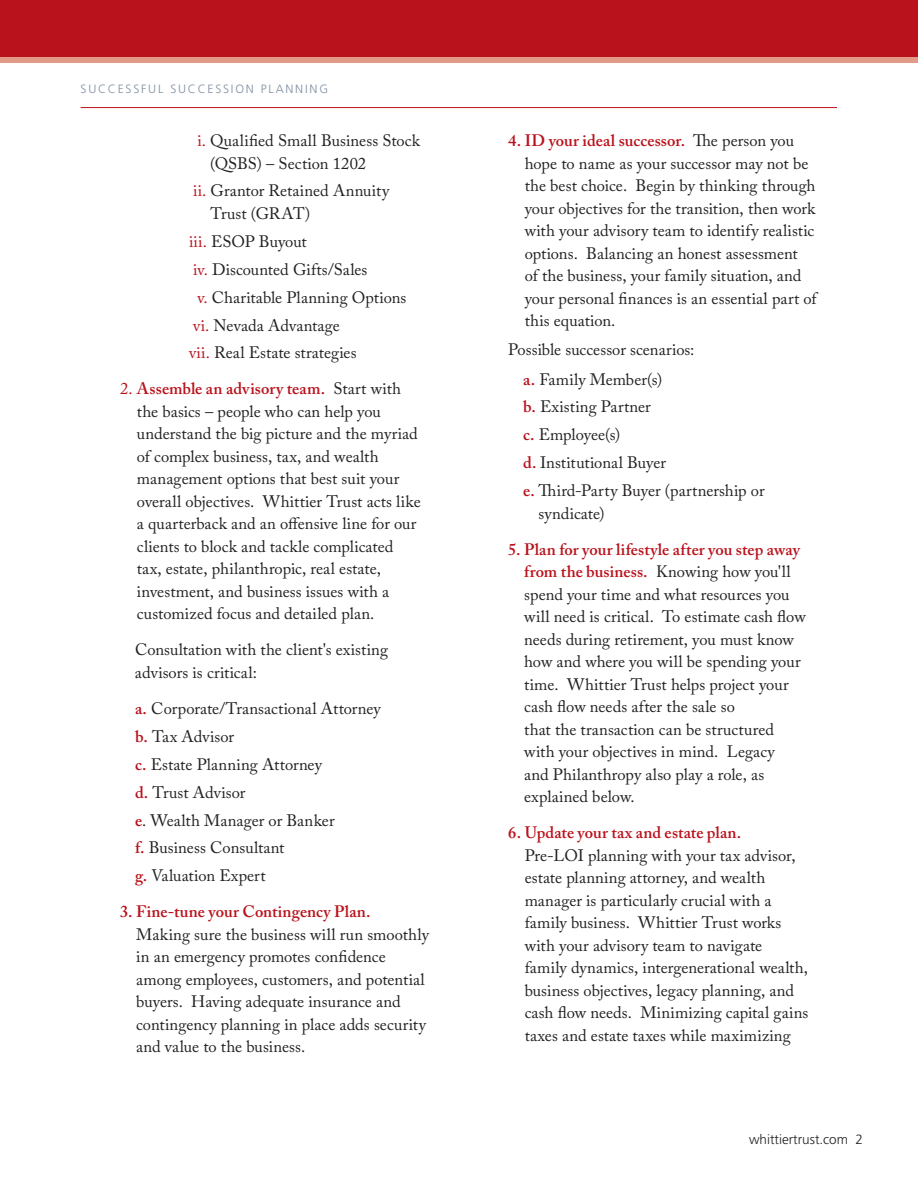
<style>
.page{position:relative;width:918px;height:1188px;background:#fff}
.page>*{position:absolute;margin:0;border:0;box-sizing:border-box;transform-origin:0 0}
.t1{font:16.5px/22.5px "Adobe Caslon Pro";letter-spacing:.005em;color:#221f1f}
.t2{font:600 16.5px "Adobe Caslon Pro";letter-spacing:.005em;color:#ba121c}
.t3{font:300 13.5px "Frutiger LT Pro";color:#221f1f}
.t4{font:300 12px "Frutiger LT Pro";letter-spacing:.15em;color:#7e8ea2}
.s1{color:#ba121c}
.s2{font-weight:600;color:#ba121c}
</style>
<div class="page">
<div style="left:0;top:0;width:918px;height:63px;background:#ba121c"></div>
<div style="left:0;top:57px;width:918px;height:6px;background:#e19a85"></div>
<hr style="left:81px;top:107px;width:756px;height:1px;background:#ba121c">
<p class="t4" style="left:81px;top:84px;width:249px">SUCCESSFUL SUCCESSION PLANNING</p>
<p class="t1" style="left:210px;top:131px;width:211px;text-indent:-13px"><span class="s1">i.</span> Qualified Small Business Stock (QSBS) – Section 1202</p>
<p class="t1" style="left:211px;top:181px;width:180px;text-indent:-17px"><span class="s1">ii.</span> Grantor Retained Annuity<br>Trust (GRAT)</p>
<p class="t1" style="left:189px;top:232px;width:119px"><span class="s1">iii.</span> ESOP Buyout</p>
<p class="t1" style="left:193px;top:260px;width:176px"><span class="s1">iv.</span> Discounted Gifts/Sales</p>
<p class="t1" style="left:197px;top:288px;width:211px"><span class="s1">v.</span> Charitable Planning Options</p>
<p class="t1" style="left:193px;top:315px;width:148px"><span class="s1">vi.</span> Nevada Advantage</p>
<p class="t1" style="left:189px;top:343px;width:169px"><span class="s1">vii.</span> Real Estate strategies</p>
<p class="t1" style="left:137px;top:379px;width:285px;text-indent:-17px"><span class="s1">2.</span> <span class="s2">Assemble an advisory team.</span> Start with the basics – people who can help you understand the big picture and the myriad of complex business, tax, and wealth management options that best suit your overall objectives. Whittier Trust acts like a quarterback and an offensive line for our clients to block and tackle complicated tax, estate, philanthropic, real estate, investment, and business issues with a customized focus and detailed plan.</p>
<p class="t1" style="left:135px;top:640px;width:255px">Consultation with the client's existing advisors is critical:</p>
<p class="t1" style="left:135px;top:696px;width:247px;line-height:27.9px"><span class="s2">a.</span> Corporate/Transactional Attorney <span class="s2">b.</span> Tax Advisor<br><span class="s2">c.</span> Estate Planning Attorney<br><span class="s2">d.</span> Trust Advisor<br><span class="s2">e</span>. Wealth Manager or Banker<br><span class="s2">f.</span> Business Consultant<br><span class="s2">g.</span> Valuation Expert</p>
<p class="t2" style="left:120px;top:905px;width:252px">3. Fine-tune your Contingency Plan.</p>
<p class="t1" style="left:136px;top:925px;width:294px">Making sure the business will run smoothly in an emergency promotes confidence among employees, customers, and potential buyers. Having adequate insurance and contingency planning in place adds security and value to the business.</p>
<p class="t1" style="left:525px;top:131px;width:293px;text-indent:-16px"><span class="s2">4. ID your ideal successor.</span> The person you hope to name as your successor may not be the best choice. Begin by thinking through your objectives for the transition, then work with your advisory team to identify realistic options. Balancing an honest assessment<br>of the business, your family situation, and your personal finances is an essential part of this equation.</p>
<p class="t1" style="left:523px;top:337px;width:243px;line-height:28.2px;text-indent:-15px">Possible successor scenarios:<br><span class="s2">a.</span> Family Member(s)<br><span class="s2">b.</span> Existing Partner<br><span class="s2">c.</span> Employee(s)<br><span class="s2">d.</span> Institutional Buyer<br><span class="s2">e.</span> Third-Party Buyer (partnership or</p>
<p class="t1" style="left:538px;top:504px;width:68px">syndicate)</p>
<p class="t1" style="left:524px;top:540px;width:283px;text-indent:-16px"><span class="s2">5. Plan for your lifestyle after you step away from the business.</span> Knowing how you'll spend your time and what resources you will need is critical. To estimate cash flow needs during retirement, you must know how and where you will be spending your time. Whittier Trust helps project your cash flow needs after the sale so<br>that the transaction can be structured with your objectives in mind. Legacy<br>and Philanthropy also play a role, as explained below.</p>
<p class="t2" style="left:508px;top:826px;width:234px">6. Update your tax and estate plan.</p>
<p class="t1" style="left:525px;top:846px;width:285px">Pre-LOI planning with your tax advisor, estate planning attorney, and wealth manager is particularly crucial with a family business. Whittier Trust works with your advisory team to navigate family dynamics, intergenerational wealth, business objectives, legacy planning, and cash flow needs. Minimizing capital gains taxes and estate taxes while maximizing</p>
<p class="t3" style="left:749px;top:1134px;width:115px">whittiertrust.com 2</p>
</div>
